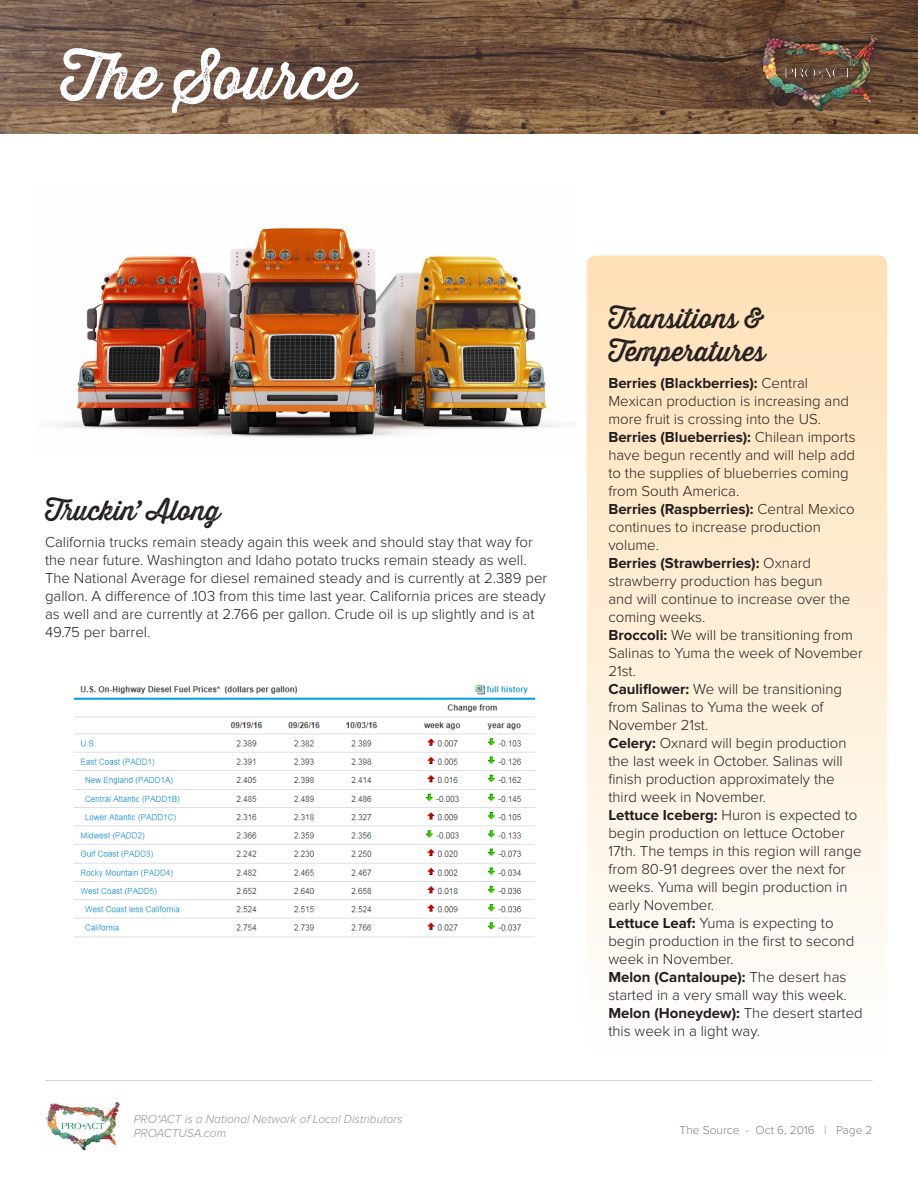
<style>
.page{position:relative;width:918px;height:1188px;background:#fff}
.page>*{position:absolute;margin:0;border:0;box-sizing:border-box;transform-origin:0 0}
.t1{font:60px "Thirsty Rough Reg One";color:#fff}
.t2{font:27px/32.4px "Thirsty Rough Reg One";color:#231f20}
.t3{font:700 27px "Proxima Nova";color:#fff}
.t4{font:300 15px/18px "Proxima Nova";color:#231f20}
.t5{font:italic 300 12px/14.4px "Proxima Nova";color:#939598}
.t6{font:300 12px "Proxima Nova";color:#808285}
.s1{font-weight:700}
</style>
<div class="page">
<img style="left:46px;top:1102px;width:74px;height:49px">
<hr style="left:45px;top:1080px;width:828px;height:1px;background:#d1d2d4">
<img style="left:0;top:0;width:918px;height:134px">
<div style="left:752px;top:25px;width:133px;height:94px;background:#231f20;opacity:.6"></div>
<img style="left:761px;top:36px;width:115px;height:76px">
<img style="left:73px;top:684px;width:462px;height:254px">
<img style="left:56px;top:225px;width:505px;height:213px">
<svg style="left:587px;top:256px;width:300px;height:701px"></svg>
<h1 class="t1" style="left:60px;top:33px;width:296px">The Source</h1>
<h2 class="t3" style="left:225px;top:80px;width:142px">Oct 6, 2016</h2>
<h2 class="t2" style="left:45px;top:494px;width:177px">Truckin’ Along</h2>
<p class="t4" style="left:45px;top:534px;width:504px">California trucks remain steady again this week and should stay that way for the near future. Washington and Idaho potato trucks remain steady as well.<br>The National Average for diesel remained steady and is currently at 2.389 per gallon. A difference of .103 from this time last year. California prices are steady as well and are currently at 2.766 per gallon. Crude oil is up slightly and is at 49.75 per barrel.</p>
<p class="t5" style="left:134px;top:1112px;width:270px">PRO*ACT is a National Network of Local Distributors<br>PROACTUSA.com</p>
<h2 class="t2" style="left:608px;top:302px;width:158px">Transitions &amp;<br>Temperatures</h2>
<p class="t4" style="left:608px;top:374px;width:256px"><span class="s1">Berries (Blackberries):</span> Central<br>Mexican production is increasing and more fruit is crossing into the US.<br><span class="s1">Berries (Blueberries):</span> Chilean imports have begun recently and will help add to the supplies of blueberries coming from South America.<br><span class="s1">Berries (Raspberries):</span> Central Mexico continues to increase production volume.<br><span class="s1">Berries (Strawberries):</span> Oxnard strawberry production has begun<br>and will continue to increase over the coming weeks.<br><span class="s1">Broccoli:</span> We will be transitioning from<br>Salinas to Yuma the week of November<br>21st.<br><span class="s1">Cauliflower:</span> We will be transitioning from Salinas to Yuma the week of<br>November 21st.<br><span class="s1">Celery:</span> Oxnard will begin production the last week in October. Salinas will finish production approximately the third week in November.<br><span class="s1">Lettuce Iceberg:</span> Huron is expected to begin production on lettuce October<br>17th. The temps in this region will range from 80-91 degrees over the next for weeks. Yuma will begin production in early November.<br><span class="s1">Lettuce Leaf:</span> Yuma is expecting to begin production in the first to second week in November.<br><span class="s1">Melon (Cantaloupe):</span> The desert has started in a very small way this week.<br><span class="s1">Melon (Honeydew):</span> The desert started this week in a light way.</p>
<p class="t6" style="left:680px;top:1124px;width:195px">The Source - Oct 6, 2016 | Page 2</p>
</div>
